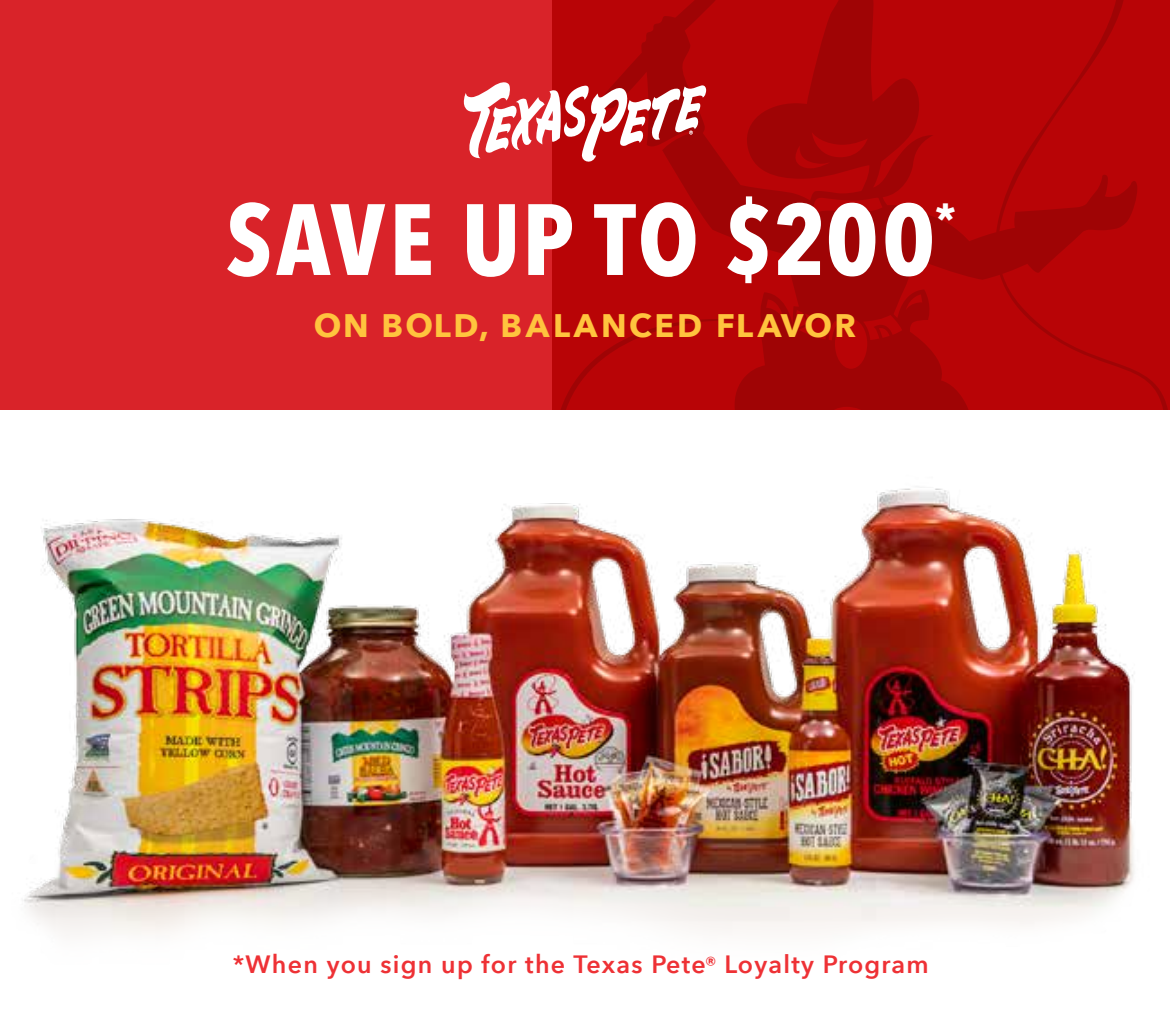
<style>
.page{position:relative;width:1170px;height:1035px;background:#fff}
.page>*{position:absolute;margin:0;border:0;box-sizing:border-box;transform-origin:0 0}
.t1{font:700 100px "Avenir Next Condensed";letter-spacing:.02em;color:#fff}
.t2{font:700 45px "Avenir Next Condensed";color:#fff}
.t3{font:700 32.5px "Avenir Next";letter-spacing:.07em;color:#ffc43e}
.t4{font:600 25px "Avenir Next";letter-spacing:.05em;color:#ee3135}
.s1{font-size:20px}
</style>
<div class="page">
<div style="left:0;top:0;width:1170px;height:410px;background:#d92329"></div>
<svg style="left:553px;top:0;width:617px;height:410px;background:#b00405"></svg>
<svg style="left:857px;top:124px;width:18px;height:8px"></svg>
<svg style="left:867px;top:288px;width:26px;height:22px"></svg>
<img style="left:24px;top:488px;width:1110px;height:446px">
<svg style="left:463px;top:81px;width:243px;height:84px"></svg>
<h1 class="t1" style="left:226px;top:179px;width:710px">SAVE UP TO $200</h1>
<h2 class="t2" style="left:935px;top:192px;width:23px">*</h2>
<h3 class="t3" style="left:314px;top:298px;width:544px">ON BOLD, BALANCED FLAVOR</h3>
<p class="t4" style="left:233px;top:943px;width:698px">*When you sign up for the Texas Pete<span class="s1">®</span> Loyalty Program</p>
</div>
